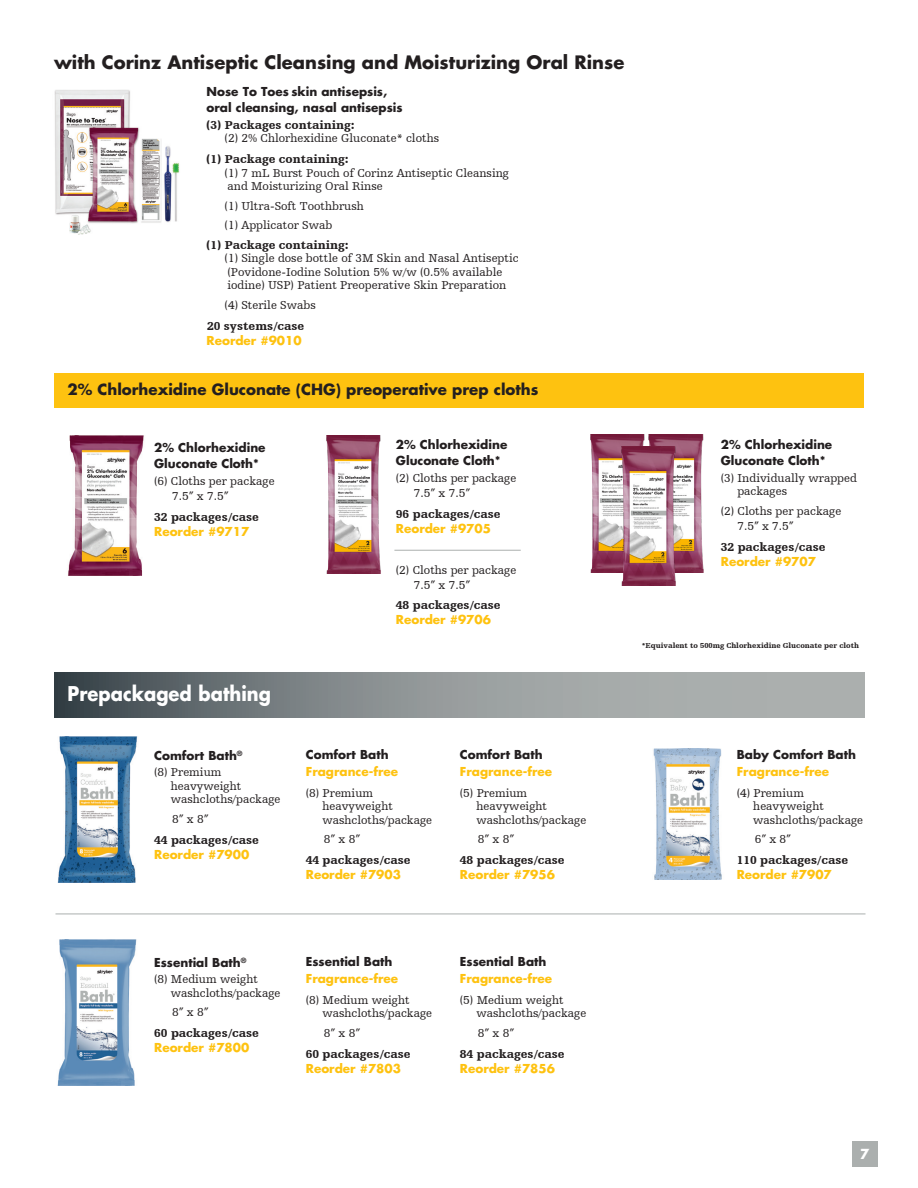
<style>
.page{position:relative;width:918px;height:1188px;background:#fff}
.page>*{position:absolute;margin:0;border:0;box-sizing:border-box;transform-origin:0 0}
.t1{font:700 19.8px "Futura For Stryker";color:#fff;scale:.91 1}
.t2{font:700 18px "Futura For Stryker";color:#231f20}
.t3{font:700 15px "Futura Std";color:#231f20}
.t4{font:700 13.5px "Futura For Stryker";color:#fff}
.product_header{font:12px/13.5px "Humanist Slabserif 712 BT";color:#231f20}
.product_list{font:12px/13.5px "Humanist Slabserif 712 BT";color:#231f20}
.product_header-2{font:700 12px/16.5px "Futura For Stryker";color:#231f20}
.product_header-3{font:700 12px "Futura For Stryker";color:#fec210}
.product_header-4{font:900 12px "Humanist Slabserif 712 BT";color:#231f20}
.product_list-2{font:900 12px "Humanist Slabserif 712 BT";color:#231f20}
.t5{font:900 7.5px "Humanist Slabserif 712 BT";color:#231f20}
</style>
<div class="page">
<img style="left:54px;top:90px;width:125px;height:145px">
<div style="left:54px;top:373px;width:810px;height:35px;background:#fec210"></div>
<img style="left:57px;top:939px;width:80px;height:146px">
<img style="left:57px;top:737px;width:81px;height:146px">
<img style="left:653px;top:748px;width:69px;height:131px">
<hr style="left:56px;top:914px;width:810px;height:1px;background:#abafae">
<svg style="left:54px;top:673px;width:810px;height:45px;background:#888e90"></svg>
<img style="left:68px;top:436px;width:76px;height:140px">
<hr style="left:394px;top:550px;width:127px;height:1px;background:#abafae">
<img style="left:326px;top:435px;width:55px;height:139px">
<div style="left:852px;top:1142px;width:26px;height:25px;background:#abafae"></div>
<img style="left:590px;top:434px;width:49px;height:139px">
<img style="left:639px;top:434px;width:65px;height:139px">
<img style="left:612px;top:447px;width:73px;height:138px">
<p class="t2" style="left:54px;top:50px;width:572px">with Corinz Antiseptic Cleansing and Moisturizing Oral Rinse</p>
<p class="product_header-2" style="left:207px;top:83px;width:198px">Nose To Toes skin antisepsis, oral cleansing, nasal antisepsis</p>
<p class="product_list-2" style="left:207px;top:117px;width:150px">(3) Packages containing:</p>
<p class="product_list" style="left:225px;top:131px;width:216px">(2) 2% Chlorhexidine Gluconate* cloths</p>
<p class="product_list-2" style="left:207px;top:152px;width:144px">(1) Package containing:</p>
<p class="product_list" style="left:225px;top:166px;width:286px">(1) 7 mL Burst Pouch of Corinz Antiseptic Cleansing and Moisturizing Oral Rinse</p>
<p class="product_list" style="left:225px;top:199px;width:141px">(1) Ultra-Soft Toothbrush</p>
<p class="product_list" style="left:225px;top:218px;width:109px">(1) Applicator Swab</p>
<p class="product_list-2" style="left:207px;top:237px;width:144px">(1) Package containing:</p>
<p class="product_list" style="left:225px;top:251px;width:296px">(1) Single dose bottle of 3M Skin and Nasal Antiseptic (Povidone-Iodine Solution 5% w/w (0.5% available iodine) USP) Patient Preoperative Skin Preparation</p>
<p class="product_list" style="left:225px;top:298px;width:93px">(4) Sterile Swabs</p>
<p class="product_list-2" style="left:207px;top:318px;width:99px">20 systems/case</p>
<p class="product_header-3" style="left:207px;top:332px;width:97px">Reorder #9010</p>
<p class="t3" style="left:68px;top:379px;width:473px">2% Chlorhexidine Gluconate (CHG) preoperative prep cloths</p>
<p class="product_header-2" style="left:154px;top:439px;width:113px">2% Chlorhexidine<br>Gluconate Cloth*</p>
<p class="product_header" style="left:154px;top:474px;width:122px">(6) Cloths per package</p>
<p class="product_header" style="left:172px;top:489px;width:58px">7.5” x 7.5”</p>
<p class="product_header-4" style="left:154px;top:509px;width:106px">32 packages/case</p>
<p class="product_header-3" style="left:154px;top:523px;width:97px">Reorder #9717</p>
<p class="t1" style="left:68px;top:680px;width:225px">Prepackaged bathing</p>
<p class="product_header-2" style="left:154px;top:747px;width:90px">Comfort Bath<sup>®</sup></p>
<p class="product_header" style="left:171px;top:765px;width:111px;text-indent:-16px">(8) Premium heavyweight washcloths/package</p>
<p class="product_header" style="left:172px;top:812px;width:38px">8” x 8”</p>
<p class="product_header-4" style="left:154px;top:832px;width:106px">44 packages/case</p>
<p class="product_header-3" style="left:154px;top:846px;width:97px">Reorder #7900</p>
<p class="product_header-2" style="left:396px;top:436px;width:113px">2% Chlorhexidine<br>Gluconate Cloth*</p>
<p class="product_header" style="left:396px;top:471px;width:122px">(2) Cloths per package</p>
<p class="product_header" style="left:414px;top:486px;width:58px">7.5” x 7.5”</p>
<p class="product_header-4" style="left:396px;top:506px;width:106px">96 packages/case</p>
<p class="product_header-3" style="left:396px;top:520px;width:97px">Reorder #9705</p>
<p class="product_header" style="left:396px;top:563px;width:122px">(2) Cloths per package</p>
<p class="product_header" style="left:414px;top:578px;width:58px">7.5” x 7.5”</p>
<p class="product_header-4" style="left:396px;top:597px;width:106px">48 packages/case</p>
<p class="product_header-3" style="left:396px;top:611px;width:97px">Reorder #9706</p>
<p class="product_header-2" style="left:306px;top:747px;width:84px">Comfort Bath</p>
<p class="product_header-3" style="left:306px;top:763px;width:94px">Fragrance-free</p>
<p class="product_header" style="left:322px;top:786px;width:111px;text-indent:-16px">(8) Premium heavyweight washcloths/package</p>
<p class="product_header" style="left:324px;top:832px;width:38px">8” x 8”</p>
<p class="product_header-4" style="left:306px;top:853px;width:106px">44 packages/case</p>
<p class="product_header-3" style="left:306px;top:867px;width:97px">Reorder #7903</p>
<p class="product_header-2" style="left:460px;top:747px;width:84px">Comfort Bath</p>
<p class="product_header-3" style="left:460px;top:763px;width:94px">Fragrance-free</p>
<p class="product_header" style="left:476px;top:786px;width:111px;text-indent:-16px">(5) Premium heavyweight washcloths/package</p>
<p class="product_header" style="left:478px;top:832px;width:38px">8” x 8”</p>
<p class="product_header-4" style="left:460px;top:853px;width:106px">48 packages/case</p>
<p class="product_header-3" style="left:460px;top:867px;width:97px">Reorder #7956</p>
<p class="product_header-2" style="left:721px;top:436px;width:113px">2% Chlorhexidine<br>Gluconate Cloth*</p>
<p class="product_header" style="left:737px;top:471px;width:121px;text-indent:-16px">(3) Individually wrapped packages</p>
<p class="product_header" style="left:721px;top:504px;width:122px">(2) Cloths per package</p>
<p class="product_header" style="left:737px;top:519px;width:58px">7.5” x 7.5”</p>
<p class="product_header-4" style="left:721px;top:539px;width:106px">32 packages/case</p>
<p class="product_header-3" style="left:721px;top:553px;width:97px">Reorder #9707</p>
<p class="t5" style="left:642px;top:641px;width:219px">*Equivalent to 500mg Chlorhexidine Gluconate per cloth</p>
<p class="product_header-2" style="left:737px;top:747px;width:121px">Baby Comfort Bath</p>
<p class="product_header-3" style="left:737px;top:763px;width:94px">Fragrance-free</p>
<p class="product_header" style="left:753px;top:786px;width:111px;text-indent:-16px">(4) Premium heavyweight washcloths/package</p>
<p class="product_header" style="left:755px;top:832px;width:38px">6” x 8”</p>
<p class="product_header-4" style="left:737px;top:853px;width:113px">110 packages/case</p>
<p class="product_header-3" style="left:737px;top:867px;width:97px">Reorder #7907</p>
<p class="product_header-2" style="left:154px;top:954px;width:94px">Essential Bath<sup>®</sup></p>
<p class="product_header" style="left:171px;top:972px;width:111px;text-indent:-16px">(8) Medium weight washcloths/package</p>
<p class="product_header" style="left:172px;top:1005px;width:38px">8” x 8”</p>
<p class="product_header-4" style="left:154px;top:1026px;width:106px">60 packages/case</p>
<p class="product_header-3" style="left:154px;top:1040px;width:97px">Reorder #7800</p>
<p class="product_header-2" style="left:306px;top:954px;width:88px">Essential Bath</p>
<p class="product_header-3" style="left:306px;top:971px;width:94px">Fragrance-free</p>
<p class="product_header" style="left:322px;top:993px;width:111px;text-indent:-16px">(8) Medium weight washcloths/package</p>
<p class="product_header" style="left:324px;top:1026px;width:38px">8” x 8”</p>
<p class="product_header-4" style="left:306px;top:1046px;width:106px">60 packages/case</p>
<p class="product_header-3" style="left:306px;top:1061px;width:97px">Reorder #7803</p>
<p class="product_header-2" style="left:460px;top:954px;width:88px">Essential Bath</p>
<p class="product_header-3" style="left:460px;top:971px;width:94px">Fragrance-free</p>
<p class="product_header" style="left:476px;top:993px;width:111px;text-indent:-16px">(5) Medium weight washcloths/package</p>
<p class="product_header" style="left:478px;top:1026px;width:38px">8” x 8”</p>
<p class="product_header-4" style="left:460px;top:1046px;width:106px">84 packages/case</p>
<p class="product_header-3" style="left:460px;top:1061px;width:97px">Reorder #7856</p>
<p class="t4" style="left:860px;top:1145px;width:11px">7</p>
</div>
